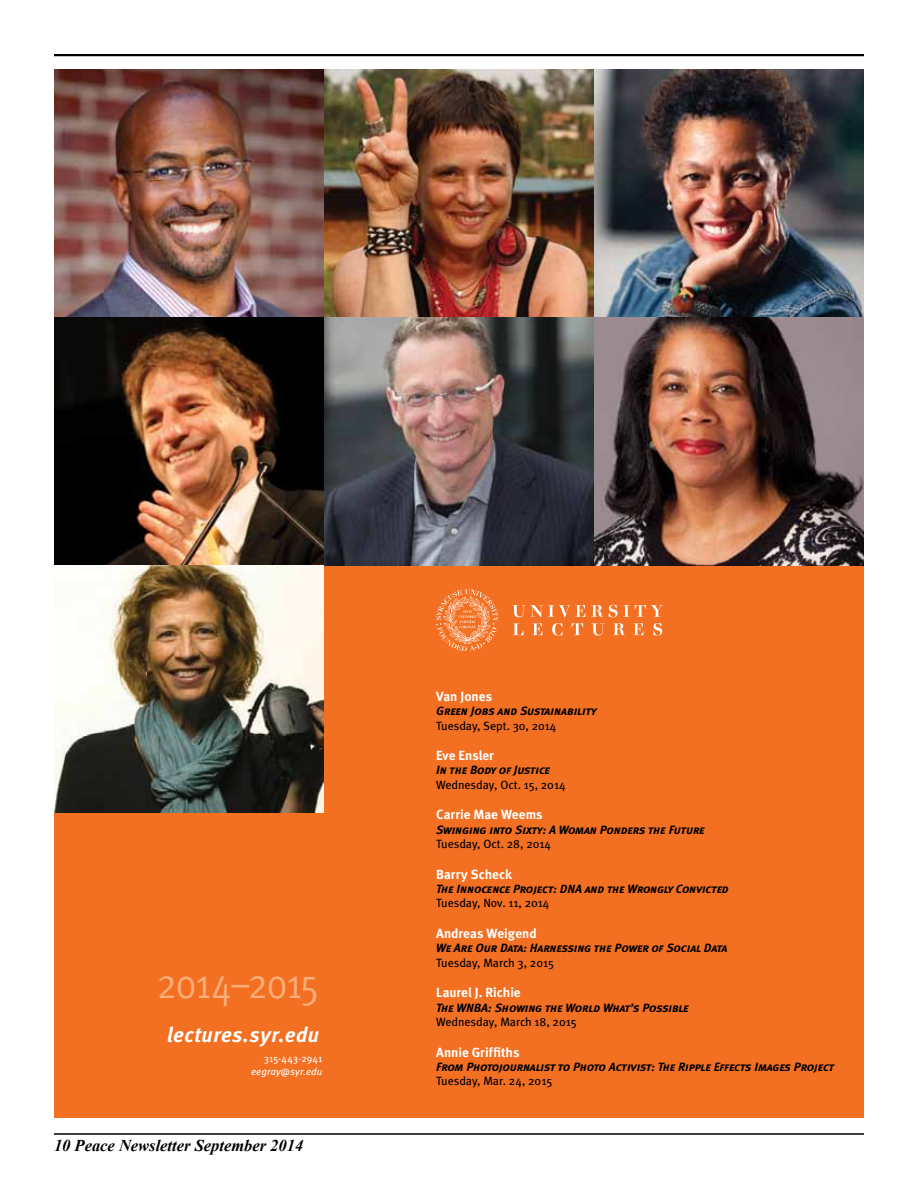
<style>
.page{position:relative;width:918px;height:1188px;background:#fff}
.page>*{position:absolute;margin:0;border:0;box-sizing:border-box;transform-origin:0 0}
.t1{font:42.3px "Meta Cond Normal";letter-spacing:-.015em;color:#faac79}
.t2{font:italic 700 21px "Meta";letter-spacing:.025em;color:#fff}
.t3{font:italic 700 16.5px "Times New Roman";color:#000}
.t4{font:700 13.35px "Meta";color:#fff}
.t5{font:12px "Meta Bold Italic Caps";letter-spacing:-.01em;color:#000}
.t6{font:12px "Meta";color:#000}
.t7{font:11.85px "Meta Bold Italic Caps";letter-spacing:-.01em;color:#000}
.t8{font:italic 10.2px "Meta";letter-spacing:.01em;color:#fff}
.t9{font:10.2px "Meta";letter-spacing:.01em;color:#fff}
</style>
<div class="page">
<hr style="left:54px;top:1133px;width:810px;height:2px;background:#000">
<hr style="left:54px;top:54px;width:810px;height:2px;background:#000">
<div style="left:54px;top:547px;width:810px;height:571px;background:#f36f21"></div>
<svg style="left:436px;top:589px;width:62px;height:62px"></svg>
<svg style="left:512px;top:605px;width:151px;height:31px"></svg>
<img style="left:54px;top:70px;width:270px;height:743px">
<img style="left:324px;top:70px;width:540px;height:495px">
<h1 class="t1" style="left:157px;top:959px;width:163px">2014–2015</h1>
<h2 class="t2" style="left:167px;top:1022px;width:153px">lectures.syr.edu</h2>
<p class="t9" style="left:264px;top:1052px;width:60px">315-443-2941</p>
<p class="t8" style="left:251px;top:1066px;width:73px">eegray@syr.edu</p>
<h3 class="t3" style="left:54px;top:1134px;width:251px">10 Peace Newsletter September 2014</h3>
<p class="t4" style="left:436px;top:688px;width:57px">Van Jones</p>
<p class="t5" style="left:436px;top:704px;width:162px">Green Jobs and Sustainability</p>
<p class="t6" style="left:436px;top:718px;width:122px">Tuesday, Sept. 30, 2014</p>
<p class="t4" style="left:436px;top:748px;width:59px">Eve Ensler</p>
<p class="t7" style="left:436px;top:763px;width:115px">In the Body of Justice</p>
<p class="t6" style="left:436px;top:778px;width:131px">Wednesday, Oct. 15, 2014</p>
<p class="t4" style="left:436px;top:807px;width:108px">Carrie Mae Weems</p>
<p class="t5" style="left:436px;top:822px;width:270px">Swinging into Sixty: A Woman Ponders the Future</p>
<p class="t6" style="left:436px;top:837px;width:117px">Tuesday, Oct. 28, 2014</p>
<p class="t4" style="left:436px;top:866px;width:77px">Barry Scheck</p>
<p class="t7" style="left:436px;top:882px;width:294px">The Innocence Project: DNA and the Wrongly Convicted</p>
<p class="t6" style="left:436px;top:896px;width:115px">Tuesday, Nov. 11, 2014</p>
<p class="t4" style="left:436px;top:925px;width:102px">Andreas Weigend</p>
<p class="t5" style="left:436px;top:941px;width:293px">We Are Our Data: Harnessing the Power of Social Data</p>
<p class="t6" style="left:436px;top:955px;width:119px">Tuesday, March 3, 2015</p>
<p class="t4" style="left:436px;top:985px;width:86px">Laurel J. Richie</p>
<p class="t5" style="left:436px;top:1000px;width:254px">The WNBA: Showing the World What’s Possible</p>
<p class="t6" style="left:436px;top:1015px;width:142px">Wednesday, March 18, 2015</p>
<p class="t4" style="left:436px;top:1044px;width:85px">Annie Griffiths</p>
<p class="t5" style="left:436px;top:1060px;width:400px">From Photojournalist to Photo Activist: The Ripple Effects Images Project</p>
<p class="t6" style="left:436px;top:1074px;width:118px">Tuesday, Mar. 24, 2015</p>
</div>
